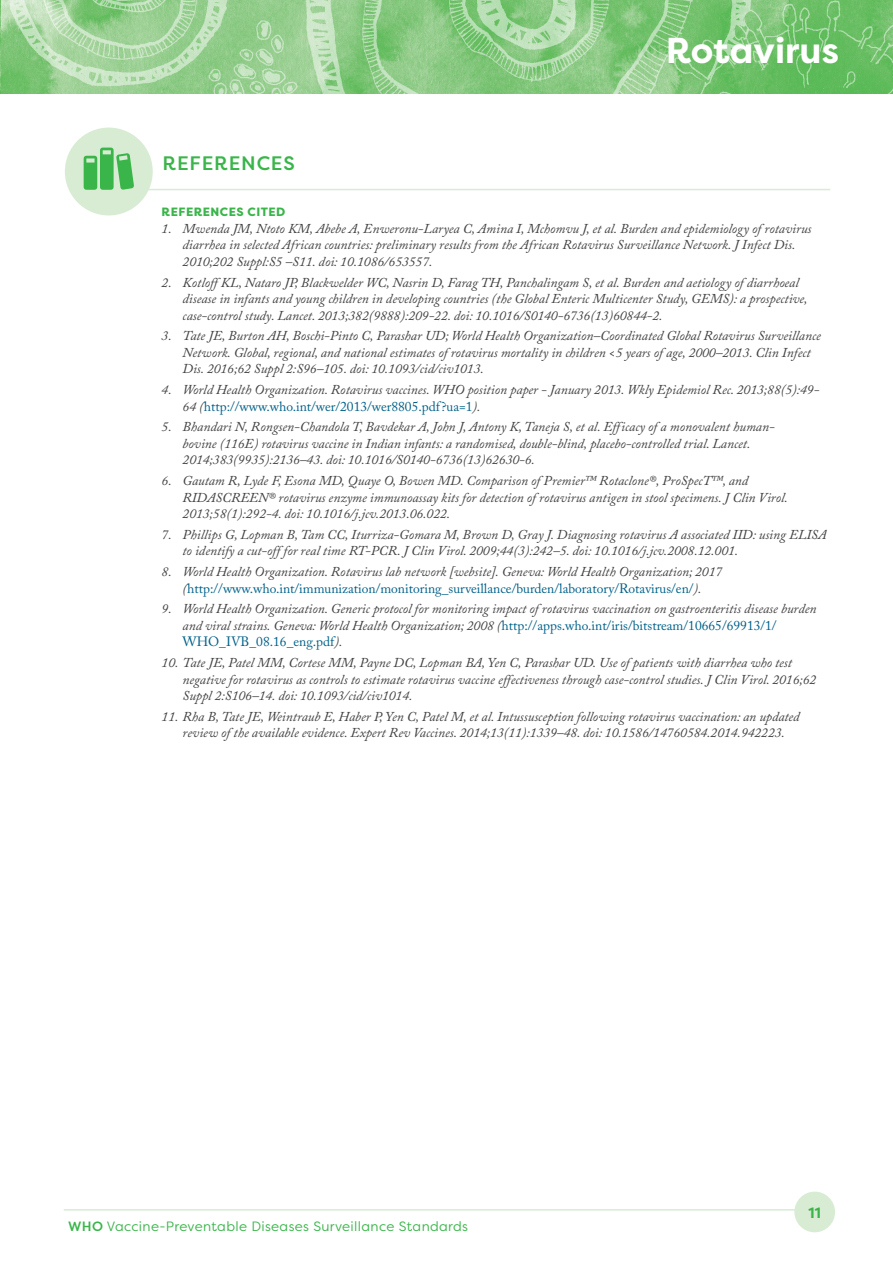
<style>
.page{position:relative;width:893px;height:1263px;background:#fff}
.page>*{position:absolute;margin:0;border:0;box-sizing:border-box;transform-origin:0 0}
.t1{font:700 36px "Filson Pro";color:#fff}
.t2{font:500 19.5px "Filson Pro";letter-spacing:.045em;color:#3ab54a}
.t3{font:700 15px "Filson Pro";color:#3ab54a}
.t4{font:italic 13.5px/16.5px "Adobe Caslon Pro";color:#414042}
.t5{font:13.5px "Filson Pro";letter-spacing:.025em;color:#3ab54a}
.t6{font:800 12px "Filson Pro";letter-spacing:.045em;color:#3ab54a}
.s1{font-style:normal;color:#01618a}
.s2{font-weight:500}
</style>
<div class="page">
<img style="left:5px;top:0;width:888px;height:94px">
<hr style="left:64px;top:1209px;width:765px;height:1px;background:#d8ecd4">
<div style="left:794px;top:1191px;width:41px;height:41px;background:#d8ecd4;border-radius:50%"></div>
<div style="left:65px;top:128px;width:88px;height:87px;background:#d8ecd4;border-radius:50%"></div>
<hr style="left:101px;top:189px;width:729px;height:1px;background:#d8ecd4">
<svg style="left:84px;top:148px;width:50px;height:42px"></svg>
<h2 class="t2" style="left:163px;top:150px;width:134px">REFERENCES</h2>
<h1 class="t1" style="left:666px;top:28px;width:175px">Rotavirus</h1>
<p class="t6" style="left:162px;top:205px;width:125px">REFERENCES CITED</p>
<p class="t4" style="left:183px;top:220px;width:630px;text-indent:-21px">1. Mwenda JM, Ntoto KM, Abebe A, Enweronu-Laryea C, Amina I, Mchomvu J, et al. Burden and epidemiology of rotavirus diarrhea in selected African countries: preliminary results from the African Rotavirus Surveillance Network. J Infect Dis.<br>2010;202 Suppl:S5 –S11. doi: 10.1086/653557.</p>
<p class="t4" style="left:183px;top:274px;width:626px;text-indent:-21px">2. Kotloff KL, Nataro JP, Blackwelder WC, Nasrin D, Farag TH, Panchalingam S, et al. Burden and aetiology of diarrhoeal disease in infants and young children in developing countries (the Global Enteric Multicenter Study, GEMS): a prospective, case-control study. Lancet. 2013;382(9888):209-22. doi: 10.1016/S0140-6736(13)60844-2.</p>
<p class="t4" style="left:183px;top:327px;width:640px;text-indent:-21px">3. Tate JE, Burton AH, Boschi-Pinto C, Parashar UD; World Health Organization–Coordinated Global Rotavirus Surveillance<br>Network. Global, regional, and national estimates of rotavirus mortality in children &lt;5 years of age, 2000–2013. Clin Infect<br>Dis. 2016;62 Suppl 2:S96–105. doi: 10.1093/cid/civ1013.</p>
<p class="t4" style="left:183px;top:381px;width:638px;text-indent:-21px">4. World Health Organization. Rotavirus vaccines. WHO position paper - January 2013. Wkly Epidemiol Rec. 2013;88(5):49-<br>64 (<span class="s1">http://www.who.int/wer/2013/wer8805.pdf?ua=1</span>).</p>
<p class="t4" style="left:183px;top:418px;width:594px;text-indent:-21px">5. Bhandari N, Rongsen-Chandola T, Bavdekar A, John J, Antony K, Taneja S, et al. Efficacy of a monovalent human&shy;bovine (116E) rotavirus vaccine in Indian infants: a randomised, double-blind, placebo-controlled trial. Lancet.<br>2014;383(9935):2136–43. doi: 10.1016/S0140-6736(13)62630-6.</p>
<p class="t4" style="left:183px;top:472px;width:607px;text-indent:-21px">6. Gautam R, Lyde F, Esona MD, Quaye O, Bowen MD. Comparison of Premier™ Rotaclone®, ProSpecT™, and<br>RIDASCREEN® rotavirus enzyme immunoassay kits for detection of rotavirus antigen in stool specimens. J Clin Virol.<br>2013;58(1):292-4. doi: 10.1016/j.jcv.2013.06.022.</p>
<p class="t4" style="left:183px;top:526px;width:645px;text-indent:-21px">7. Phillips G, Lopman B, Tam CC, Iturriza-Gomara M, Brown D, Gray J. Diagnosing rotavirus A associated IID: using ELISA to identify a cut-off for real time RT-PCR. J Clin Virol. 2009;44(3):242–5. doi: 10.1016/j.jcv.2008.12.001.</p>
<p class="t4" style="left:162px;top:563px;width:562px;text-align:center">8. World Health Organization. Rotavirus lab network [website]. Geneva: World Health Organization; 2017 (<span class="s1">http://www.who.int/immunization/monitoring_surveillance/burden/laboratory/Rotavirus/en/</span>).</p>
<p class="t4" style="left:183px;top:600px;width:635px;text-indent:-21px">9. World Health Organization. Generic protocol for monitoring impact of rotavirus vaccination on gastroenteritis disease burden and viral strains. Geneva: World Health Organization; 2008 (<span class="s1">http://apps.who.int/iris/bitstream/10665/69913/1/<br>WHO_IVB_08.16_eng.pdf</span>).</p>
<p class="t4" style="left:183px;top:654px;width:635px;text-indent:-21px">10. Tate JE, Patel MM, Cortese MM, Payne DC, Lopman BA, Yen C, Parashar UD. Use of patients with diarrhea who test negative for rotavirus as controls to estimate rotavirus vaccine effectiveness through case-control studies. J Clin Virol. 2016;62<br>Suppl 2:S106–14. doi: 10.1093/cid/civ1014.</p>
<p class="t4" style="left:162px;top:708px;width:639px;text-align:center">11. Rha B, Tate JE, Weintraub E, Haber P, Yen C, Patel M, et al. Intussusception following rotavirus vaccination: an updated review of the available evidence. Expert Rev Vaccines. 2014;13(11):1339–48. doi: 10.1586/14760584.2014.942223.</p>
<p class="t5" style="left:68px;top:1217px;width:401px"><span class="s2">WHO</span> Vaccine-Preventable Diseases Surveillance Standards</p>
<p class="t3" style="left:808px;top:1203px;width:14px">11</p>
</div>
